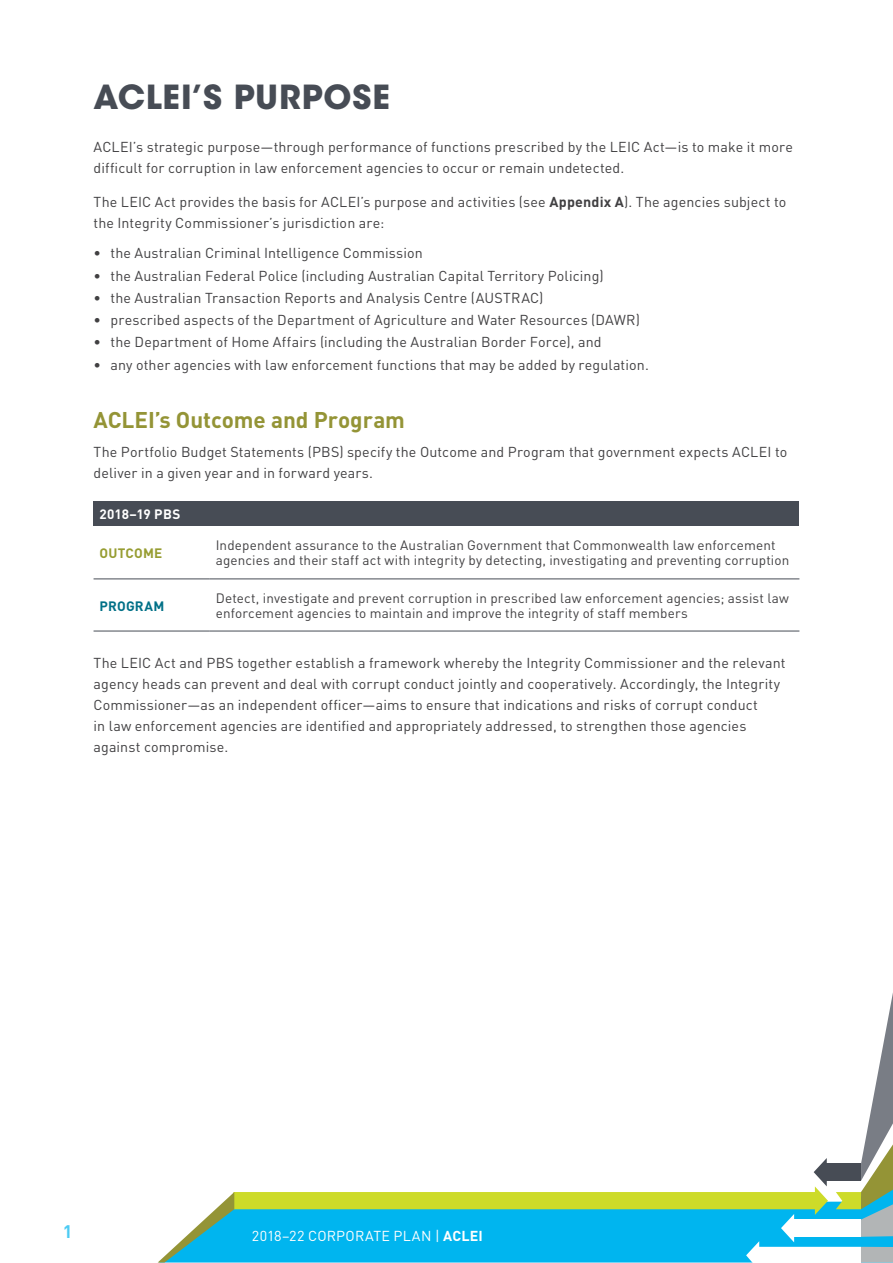
<style>
.page{position:relative;width:893px;height:1263px;background:#fff}
.page>*{position:absolute;margin:0;border:0;box-sizing:border-box;transform-origin:0 0}
.Heading_1{font:700 33px "ITC Avant Garde Std";letter-spacing:.025em;color:#474c55}
.Heading_2{font:700 22.5px "DIN";letter-spacing:-.005em;color:#949436}
.t1{font:700 18px "DIN";color:#00b5ef}
.Body{font:14.25px/21px "DIN";letter-spacing:.01em;color:#414042}
.t2{font:14.25px "DIN";letter-spacing:.015em;color:#fff}
.Table_Paragraph{font:13.5px/15px "DIN";letter-spacing:.01em;color:#414042}
.Table_heading{font:700 13.5px "DIN";letter-spacing:.015em;color:#fff}
.Table_Paragraph-2{font:700 13.5px "DIN";letter-spacing:.015em;color:#979d32}
.Table_Paragraph-3{font:700 13.5px "DIN";letter-spacing:.015em;color:#007087}
.s1{font-weight:700}
</style>
<div class="page">
<div style="left:234px;top:1209px;width:512px;height:53px;background:#00b5ef"></div>
<div style="left:233px;top:1192px;width:585px;height:17px;background:#cddb29"></div>
<svg style="left:746px;top:993px;width:147px;height:270px"></svg>
<div style="left:861px;top:1247px;width:32px;height:15px;background:#b2b5b6"></div>
<svg style="left:158px;top:1192px;width:76px;height:70px"></svg>
<div style="left:94px;top:501px;width:705px;height:24px;background:#474c55"></div>
<hr style="left:94px;top:631px;width:116px;height:1px;background:#474c55">
<hr style="left:210px;top:631px;width:589px;height:1px;background:#474c55">
<hr style="left:94px;top:578px;width:116px;height:1px;background:#474c55">
<hr style="left:210px;top:578px;width:589px;height:1px;background:#474c55">
<p class="Heading_1" style="left:94px;top:76px;width:298px">ACLEI’S PURPOSE</p>
<p class="Body" style="left:94px;top:136px;width:701px">ACLEI’s strategic purpose—through performance of functions prescribed by the LEIC Act—is to make it more difficult for corruption in law enforcement agencies to occur or remain undetected.</p>
<p class="Body" style="left:94px;top:191px;width:694px">The LEIC Act provides the basis for ACLEI’s purpose and activities (see <span class="s1">Appendix A</span>). The agencies subject to the Integrity Commissioner’s jurisdiction are:</p>
<p class="Body" style="left:94px;top:242px;width:331px">• the Australian Criminal Intelligence Commission</p>
<p class="Body" style="left:94px;top:265px;width:512px">• the Australian Federal Police (including Australian Capital Territory Policing)</p>
<p class="Body" style="left:94px;top:287px;width:451px">• the Australian Transaction Reports and Analysis Centre (AUSTRAC)</p>
<p class="Body" style="left:94px;top:309px;width:548px">• prescribed aspects of the Department of Agriculture and Water Resources (DAWR)</p>
<p class="Body" style="left:94px;top:331px;width:510px">• the Department of Home Affairs (including the Australian Border Force), and</p>
<p class="Body" style="left:94px;top:354px;width:557px">• any other agencies with law enforcement functions that may be added by regulation.</p>
<p class="Heading_2" style="left:94px;top:405px;width:313px">ACLEI’s Outcome and Program</p>
<p class="Body" style="left:94px;top:441px;width:695px">The Portfolio Budget Statements (PBS) specify the Outcome and Program that government expects ACLEI to deliver in a given year and in forward years.</p>
<p class="Table_heading" style="left:100px;top:505px;width:82px">2018–19 PBS</p>
<p class="Table_Paragraph-2" style="left:100px;top:544px;width:64px">OUTCOME</p>
<p class="Table_Paragraph" style="left:216px;top:537px;width:575px">Independent assurance to the Australian Government that Commonwealth law enforcement agencies and their staff act with integrity by detecting, investigating and preventing corruption</p>
<p class="Table_Paragraph-3" style="left:100px;top:597px;width:66px">PROGRAM</p>
<p class="Table_Paragraph" style="left:216px;top:590px;width:575px">Detect, investigate and prevent corruption in prescribed law enforcement agencies; assist law enforcement agencies to maintain and improve the integrity of staff members</p>
<p class="Body" style="left:94px;top:652px;width:693px">The LEIC Act and PBS together establish a framework whereby the Integrity Commissioner and the relevant agency heads can prevent and deal with corrupt conduct jointly and cooperatively. Accordingly, the Integrity Commissioner—as an independent officer—aims to ensure that indications and risks of corrupt conduct<br>in law enforcement agencies are identified and appropriately addressed, to strengthen those agencies against compromise.</p>
<p class="t1" style="left:63px;top:1220px;width:11px">1</p>
<p class="t2" style="left:252px;top:1227px;width:232px">2018–22 CORPORATE PLAN | <span class="s1">ACLEI</span></p>
</div>
